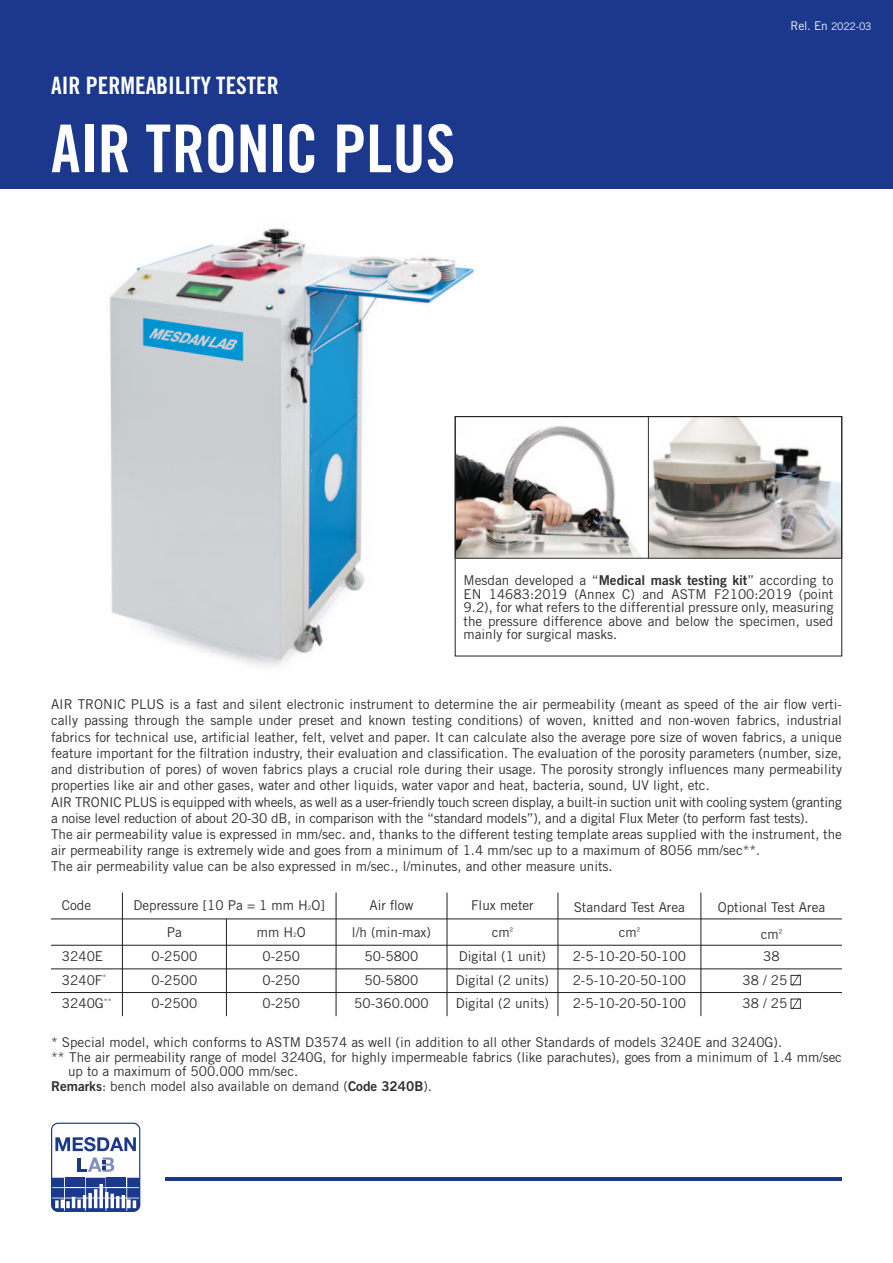
<style>
.page{position:relative;width:893px;height:1263px;background:#fff}
.page>*{position:absolute;margin:0;border:0;box-sizing:border-box;transform-origin:0 0}
.t1{font:66px "Trade Gothic LT Com Bd Cn 20";letter-spacing:-.005em;color:#fff}
.t2{font:24px "Trade Gothic LT Std Bd Cn 20";color:#fff}
.t3{font:13.5px/16.2px "Trade Gothic LT Std";color:#312f30;text-align:center}
.t4{font:13.5px/16.2px "Trade Gothic LT Std";letter-spacing:-.02em;color:#312f30}
.t5{font:10.5px "Trade Gothic LT Std";letter-spacing:-.02em;color:#f2f3f4}
.t6{font:7.5px "Trade Gothic LT Std";color:#312f30}
.t7{font:6px "Trade Gothic LT Std";color:#312f30}
.s1{font-size:12px}
.s2{font-family:"Trade Gothic LT Std Bd 2"}
</style>
<div class="page">
<div style="left:0;top:0;width:893px;height:189px;background:#1b388c"></div>
<hr style="left:166px;top:1178px;width:676px;height:3px;background:#1b388c">
<svg style="left:51px;top:1123px;width:89px;height:89px"></svg>
<img style="left:109px;top:228px;width:398px;height:439px">
<img style="left:457px;top:418px;width:383px;height:138px">
<div style="left:648px;top:416px;width:194px;height:142px;border:1px solid #312f30"></div>
<div style="left:455px;top:416px;width:387px;height:240px;border:1px solid #231f20"></div>
<hr style="left:122px;top:892px;width:1px;height:124px;background:#231f20">
<hr style="left:336px;top:892px;width:1px;height:124px;background:#231f20">
<hr style="left:447px;top:892px;width:1px;height:124px;background:#231f20">
<hr style="left:701px;top:892px;width:1px;height:124px;background:#231f20">
<hr style="left:558px;top:892px;width:1px;height:124px;background:#231f20">
<hr style="left:226px;top:919px;width:1px;height:97px;background:#231f20">
<hr style="left:51px;top:918px;width:791px;height:1px;background:#231f20">
<hr style="left:51px;top:945px;width:791px;height:1px;background:#231f20">
<hr style="left:51px;top:969px;width:791px;height:1px;background:#231f20">
<hr style="left:51px;top:992px;width:791px;height:1px;background:#231f20">
<div style="left:791px;top:975px;width:10px;height:10px;border:1px solid #312f30"></div>
<svg style="left:792px;top:974px;width:8px;height:12px"></svg>
<div style="left:791px;top:999px;width:10px;height:10px;border:1px solid #312f30"></div>
<svg style="left:792px;top:998px;width:8px;height:11px"></svg>
<p class="t2" style="left:51px;top:70px;width:229px">AIR PERMEABILITY TESTER</p>
<p class="t1" style="left:51px;top:109px;width:406px">AIR TRONIC PLUS</p>
<p class="t5" style="left:791px;top:20px;width:83px"><span class="s1">Rel. En</span> 2022-03</p>
<p class="t3" style="left:463px;top:573px;width:371px;line-height:13.5px;text-align:justify">Mesdan developed a “<span class="s2">Medical mask testing kit</span>” according to EN 14683:2019 (Annex C) and ASTM F2100:2019 (point 9.2), for what refers to the differential pressure only, measuring the pressure difference above and below the specimen, used mainly for surgical masks.</p>
<p class="t3" style="left:51px;top:696px;width:792px;text-align:justify">AIR TRONIC PLUS is a fast and silent electronic instrument to determine the air permeability (meant as speed of the air flow verti&shy;cally passing through the sample under preset and known testing conditions) of woven, knitted and non-woven fabrics, industrial fabrics for technical use, artificial leather, felt, velvet and paper. It can calculate also the average pore size of woven fabrics, a unique feature important for the filtration industry, their evaluation and classification. The evaluation of the porosity parameters (number, size, and distribution of pores) of woven fabrics plays a crucial role during their usage. The porosity strongly influences many permeability properties like air and other gases, water and other liquids, water vapor and heat, bacteria, sound, UV light, etc.</p>
<p class="t4" style="left:51px;top:793px;width:792px">AIR TRONIC PLUS is equipped with wheels, as well as a user-friendly touch screen display, a built-in suction unit with cooling system (granting a noise level reduction of about 20-30 dB, in comparison with the “standard models”), and a digital Flux Meter (to perform fast tests).</p>
<p class="t3" style="left:51px;top:826px;width:792px;text-align:left">The air permeability value is expressed in mm/sec. and, thanks to the different testing template areas supplied with the instrument, the air permeability range is extremely wide and goes from a minimum of 1.4 mm/sec up to a maximum of 8056 mm/sec**.</p>
<p class="t3" style="left:51px;top:858px;width:563px">The air permeability value can be also expressed in m/sec., l/minutes, and other measure units.</p>
<p class="t3" style="left:62px;top:896px;width:31px">Code</p>
<p class="t3" style="left:133px;top:896px;width:193px">Depressure [10 Pa = 1 mm H O]</p>
<p class="t3" style="left:370px;top:897px;width:45px">Air flow</p>
<p class="t3" style="left:471px;top:897px;width:64px">Flux meter</p>
<p class="t3" style="left:574px;top:899px;width:113px">Standard Test Area</p>
<p class="t3" style="left:492px;top:923px;width:23px">cm<sup>²</sup></p>
<p class="t7" style="left:308px;top:904px;width:5px">2</p>
<p class="t3" style="left:352px;top:923px;width:81px">l/h (min-max)</p>
<p class="t3" style="left:152px;top:919px;width:47px;line-height:24.5px">Pa<br>0-2500</p>
<p class="t3" style="left:257px;top:923px;width:51px">mm HO</p>
<p class="t3" style="left:619px;top:923px;width:23px">cm<sup>²</sup></p>
<p class="t7" style="left:293px;top:931px;width:5px">2</p>
<p class="t3" style="left:262px;top:948px;width:39px">0-250</p>
<p class="t3" style="left:62px;top:948px;width:43px">3240E</p>
<p class="t3" style="left:364px;top:948px;width:55px">50-5800</p>
<p class="t3" style="left:459px;top:948px;width:88px">Digital (1 unit)</p>
<p class="t3" style="left:573px;top:948px;width:115px">2-5-10-20-50-100</p>
<p class="t3" style="left:718px;top:893px;width:109px;line-height:26.7px">Optional Test Area cm<sup>²</sup></p>
<p class="t3" style="left:763px;top:948px;width:18px">38</p>
<p class="t6" style="left:102px;top:973px;width:5px">*</p>
<p class="t3" style="left:742px;top:972px;width:46px">38 / 25</p>
<p class="t3" style="left:62px;top:972px;width:42px">3240F</p>
<p class="t3" style="left:152px;top:972px;width:47px">0-2500</p>
<p class="t3" style="left:262px;top:972px;width:39px">0-250</p>
<p class="t3" style="left:364px;top:972px;width:55px">50-5800</p>
<p class="t3" style="left:456px;top:972px;width:94px">Digital (2 units)</p>
<p class="t3" style="left:573px;top:972px;width:115px">2-5-10-20-50-100</p>
<p class="t6" style="left:104px;top:997px;width:9px">**</p>
<p class="t3" style="left:742px;top:995px;width:46px">38 / 25</p>
<p class="t3" style="left:62px;top:995px;width:43px">3240G</p>
<p class="t3" style="left:152px;top:995px;width:47px">0-2500</p>
<p class="t3" style="left:262px;top:995px;width:39px">0-250</p>
<p class="t3" style="left:354px;top:995px;width:76px">50-360.000</p>
<p class="t3" style="left:456px;top:995px;width:94px">Digital (2 units)</p>
<p class="t3" style="left:573px;top:995px;width:115px">2-5-10-20-50-100</p>
<p class="t3" style="left:51px;top:1034px;width:733px">* Special model, which conforms to ASTM D3574 as well (in addition to all other Standards of models 3240E and 3240G).</p>
<p class="t3" style="left:68px;top:1050px;width:775px;line-height:13.5px;text-align:left;text-indent:-17px">** The air permeability range of model 3240G, for highly impermeable fabrics (like parachutes), goes from a minimum of 1.4 mm/sec up to a maximum of 500.000 mm/sec.</p>
<p class="t3" style="left:51px;top:1077px;width:382px"><span class="s2">Remarks</span>: bench model also available on demand (<span class="s2">Code 3240B</span>).</p>
</div>
